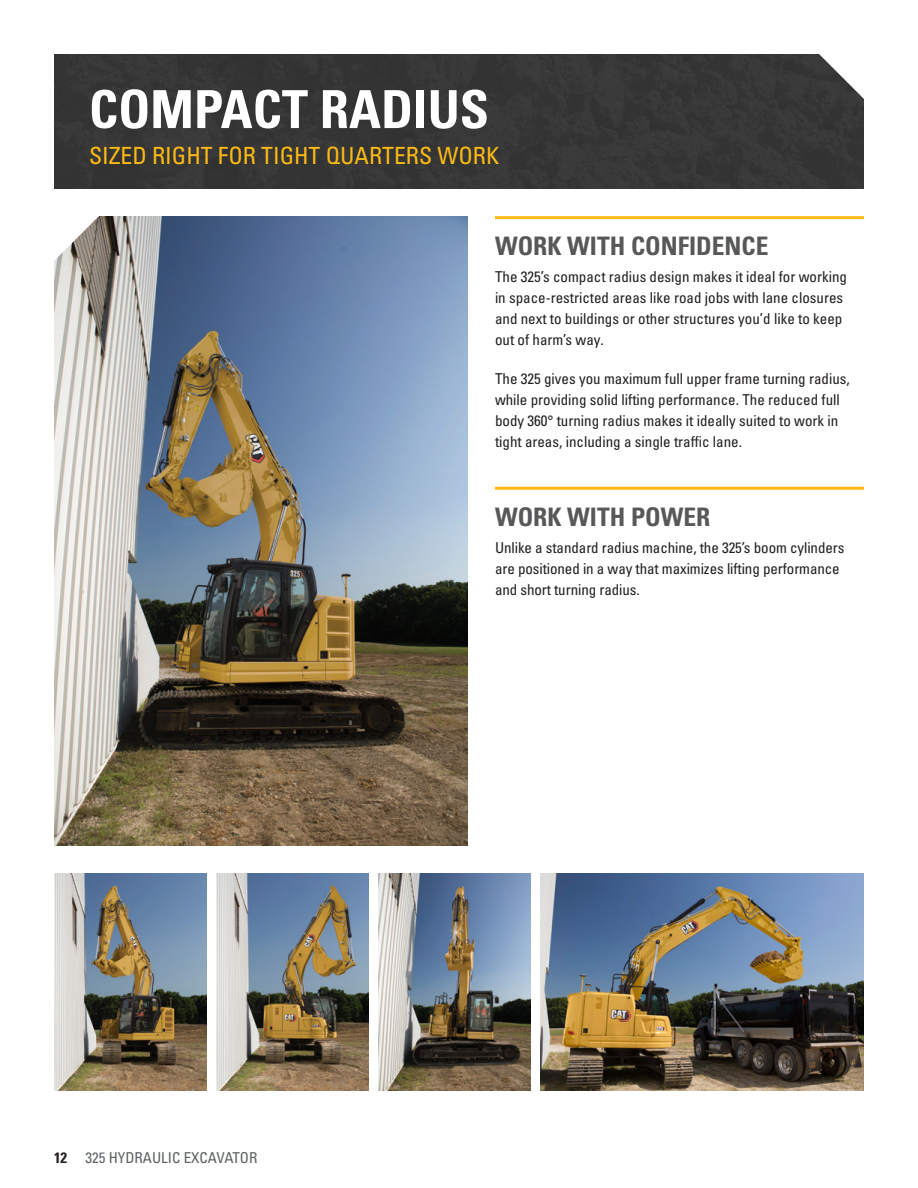
<style>
.page{position:relative;width:918px;height:1188px;background:#fff}
.page>*{position:absolute;margin:0;border:0;box-sizing:border-box;transform-origin:0 0}
.t1{font:52.5px "Univers LTCYR 67 Bold Cond";color:#fff}
.t2{font:25.5px "Univers LTCYR 67 Bold Cond";color:#57585a}
.t3{font:condensed 23.7px "Univers LTCYR 57";color:#fcba13}
.t4{font:condensed 15px/21px "Univers LTCYR 57";color:#231f20}
.t5{font:condensed 15px "Univers LTCYR 57";color:#5d6163}
.s1{font-family:"Univers LT Std"}
.s2{font-family:"Univers LTCYR 67 Bold Cond";font-stretch:normal;color:#231f20}
</style>
<div class="page">
<img style="left:54px;top:216px;width:414px;height:630px">
<img style="left:54px;top:873px;width:153px;height:217px">
<img style="left:216px;top:873px;width:153px;height:217px">
<img style="left:378px;top:873px;width:153px;height:217px">
<img style="left:540px;top:873px;width:324px;height:217px">
<div style="left:54px;top:54px;width:810px;height:135px;background:#353536"></div>
<hr style="left:495px;top:216px;width:369px;height:3px;background:#fcba13">
<hr style="left:495px;top:487px;width:369px;height:3px;background:#fcba13">
<h1 class="t1" style="left:89px;top:77px;width:401px">COMPACT RADIUS</h1>
<h3 class="t3" style="left:89px;top:141px;width:412px">SIZED RIGHT FOR TIGHT QUARTERS WORK</h3>
<h2 class="t2" style="left:495px;top:230px;width:275px">WORK WITH CONFIDENCE</h2>
<p class="t4" style="left:495px;top:266px;width:354px">The 325’s compact radius design makes it ideal for working in space-restricted areas like road jobs with lane closures and next to buildings or other structures you’d like to keep out of harm’s way.</p>
<p class="t4" style="left:495px;top:368px;width:356px">The 325 gives you maximum full upper frame turning radius, while providing solid lifting performance. The reduced full body 360<span class="s1">°</span> turning radius makes it ideally suited to work in tight areas, including a single traffic lane.</p>
<p class="t5" style="left:54px;top:1148px;width:205px"><span class="s2">12</span> 325 HYDRAULIC EXCAVATOR</p>
<h2 class="t2" style="left:495px;top:501px;width:217px">WORK WITH POWER</h2>
<p class="t4" style="left:495px;top:537px;width:351px">Unlike a standard radius machine, the 325’s boom cylinders are positioned in a way that maximizes lifting performance and short turning radius.</p>
</div>
